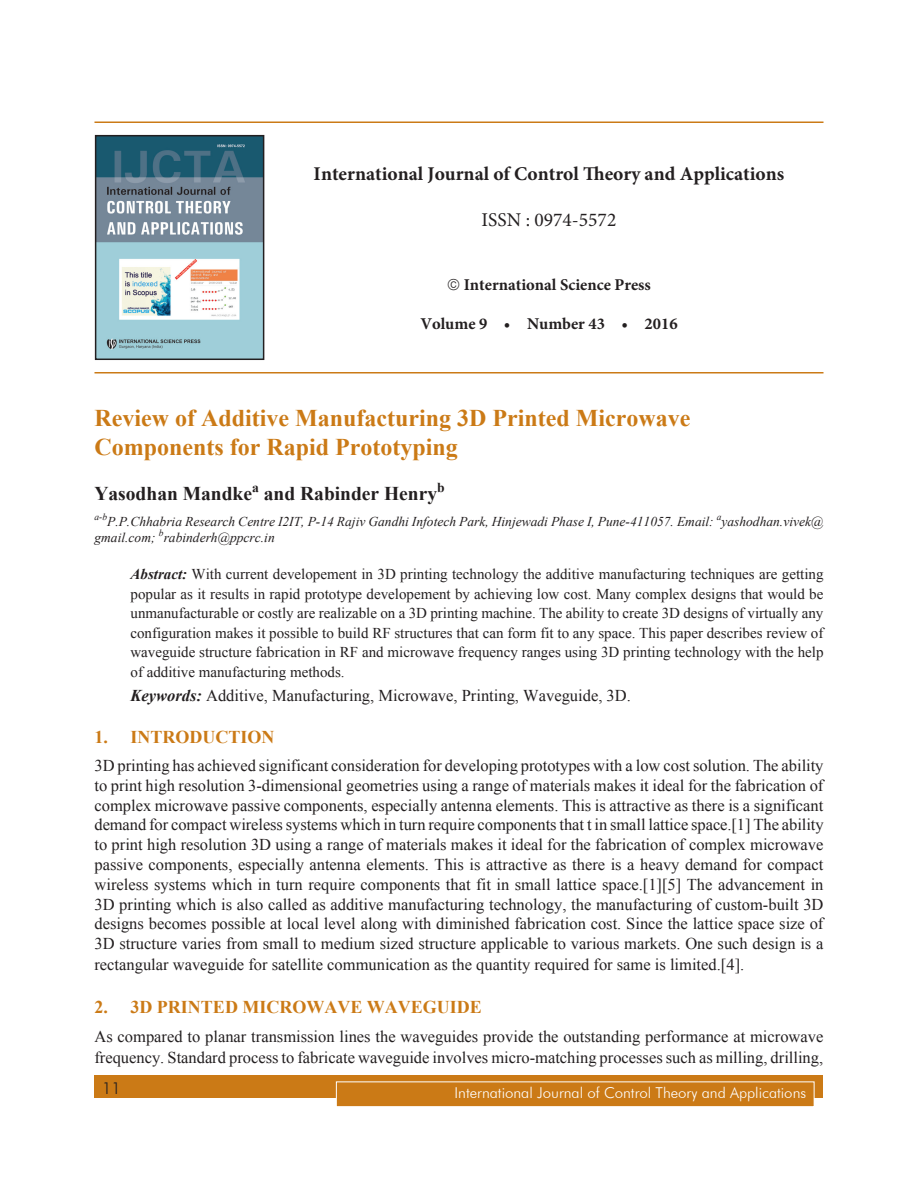
<style>
.page{position:relative;width:918px;height:1188px;background:#fff}
.page>*{position:absolute;margin:0;border:0;box-sizing:border-box;transform-origin:0 0}
.Chapter_Name{font:700 24px/28.8px "Times New Roman";color:#cb7a16}
.t1{font:700 19.5px "Minion Pro";color:#231f20}
.Author_Name{font:700 19.5px "Times New Roman";color:#231f20}
.t2{font:19.5px "Minion Pro";color:#231f20}
.Subhead_1{font:700 18px "Times New Roman";color:#cb7a16}
.Body_text{font:16.5px/20px "Times New Roman";color:#231f20;text-align:justify}
.t3{font:700 16.5px "Minion Pro";color:#231f20}
.t4{font:300 16.5px "Futura BT";color:#231f20}
.Abstract_Body_text{font:15px/19.5px "Times New Roman";color:#231f20;text-align:justify}
.t5{font:300 15px "Futura BT";color:#fff}
.Author_Name-2{font:700 13.65px "Times New Roman";color:#231f20}
.Author_Footnote{font:italic 13.5px/16.2px "Times New Roman";color:#231f20}
.s1{font-weight:700;font-style:italic}
</style>
<div class="page">
<div style="left:94px;top:1076px;width:730px;height:22px;background:#cb7a16"></div>
<div style="left:336px;top:1082px;width:478px;height:25px;background:#cb7a16"></div>
<div style="left:336px;top:1082px;width:478px;height:25px;border:1px solid #fff"></div>
<hr style="left:94px;top:122px;width:730px;height:1px;background:#cb7a16">
<hr style="left:94px;top:372px;width:730px;height:2px;background:#cb7a16">
<img style="left:98px;top:138px;width:163px;height:219px">
<div style="left:95px;top:135px;width:169px;height:225px;border:2px solid #231f20"></div>
<p class="t1" style="left:314px;top:160px;width:472px">International Journal of Control Theory and Applications</p>
<p class="t2" style="left:482px;top:207px;width:136px">ISSN : 0974-5572</p>
<p class="t3" style="left:464px;top:273px;width:189px">International Science Press</p>
<p class="t3" style="left:420px;top:312px;width:259px">Volume 9 • Number 43 • 2016</p>
<p class="Chapter_Name" style="left:94px;top:403px;width:597px">Review of Additive Manufacturing 3D Printed Microwave<br>Components for Rapid Prototyping</p>
<p class="Author_Name" style="left:94px;top:480px;width:159px">Yasodhan Mandke</p>
<p class="Author_Name-2" style="left:252px;top:478px;width:8px">a</p>
<p class="Author_Name" style="left:264px;top:480px;width:175px">and Rabinder Henry</p>
<p class="Author_Name-2" style="left:437px;top:478px;width:9px">b</p>
<p class="Author_Footnote" style="left:94px;top:513px;width:731px"><sup>a-b</sup>P.P.Chhabria Research Centre I2IT, P-14 Rajiv Gandhi Infotech Park, Hinjewadi Phase I, Pune-411057. Email: <sup>a</sup>yashodhan.vivek@ gmail.com; <sup>b</sup>rabinderh@ppcrc.in</p>
<p class="Abstract_Body_text" style="left:130px;top:564px;width:695px"><span class="s1">Abstract:</span> With current developement in 3D printing technology the additive manufacturing techniques are getting popular as it results in rapid prototype developement by achieving low cost. Many complex designs that would be unmanufacturable or costly are realizable on a 3D printing machine. The ability to create 3D designs of virtually any configuration makes it possible to build RF structures that can form fit to any space. This paper describes review of waveguide structure fabrication in RF and microwave frequency ranges using 3D printing technology with the help of additive manufacturing methods.</p>
<p class="Body_text" style="left:130px;top:685px;width:502px"><span class="s1">Keywords:</span> Additive, Manufacturing, Microwave, Printing, Waveguide, 3D.</p>
<p class="Subhead_1" style="left:94px;top:725px;width:181px">1. Introduc tion</p>
<p class="Body_text" style="left:94px;top:755px;width:731px">3D printing has achieved significant consideration for developing prototypes with a low cost solution. The ability to print high resolution 3-dimensional geometries using a range of materials makes it ideal for the fabrication of complex microwave passive components, especially antenna elements. This is attractive as there is a significant demand for compact wireless systems which in turn require components that t in small lattice space.[1] The ability to print high resolution 3D using a range of materials makes it ideal for the fabrication of complex microwave passive components, especially antenna elements. This is attractive as there is a heavy demand for compact wireless systems which in turn require components that fit in small lattice space.[1][5] The advancement in 3D printing which is also called as additive manufacturing technology, the manufacturing of custom-built 3D designs becomes possible at local level along with diminished fabrication cost. Since the lattice space size of 3D structure varies from small to medium sized structure applicable to various markets. One such design is a rectangular waveguide for satellite communication as the quantity required for same is limited.[4].</p>
<p class="Subhead_1" style="left:94px;top:994px;width:389px">2. 3D Printed Microwave Waveguide</p>
<p class="Body_text" style="left:94px;top:1025px;width:730px;line-height:21px">As compared to planar transmission lines the waveguides provide the outstanding performance at microwave frequency. Standard process to fabricate waveguide involves micro-matching processes such as milling, drilling,</p>
<p class="t4" style="left:102px;top:1078px;width:21px">11</p>
<p class="t5" style="left:455px;top:1084px;width:353px">International Journal of Control Theory and Applications</p>
</div>
